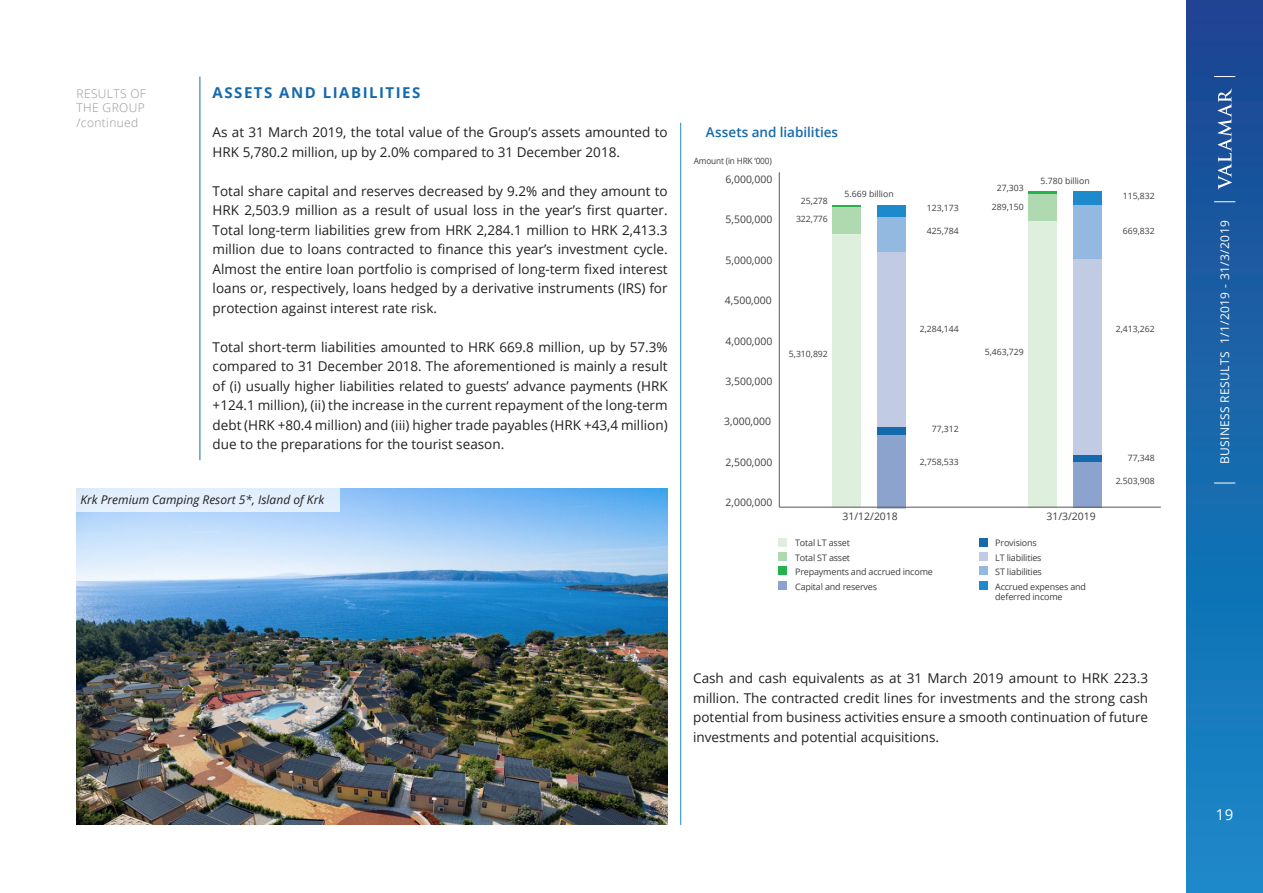
<style>
.page{position:relative;width:1263px;height:893px;background:#fff}
.page>*{position:absolute;margin:0;border:0;box-sizing:border-box;transform-origin:0 0}
.naslov_paragrafa{font:700 15px "Open Sans";letter-spacing:.1em;color:#156aad}
.t1{font:15px "Open Sans";color:#fff}
.Body_text{font:13.5px/19.5px "Open Sans";color:#231f20;text-align:justify}
.Naslov_grafovi{font:600 13.5px "Open Sans";color:#156aad}
.opis_slike{font:italic 12px "Open Sans";color:#231f20}
.t2{font:12px "Open Sans";letter-spacing:.03em;color:#fff}
.nastavak{font:300 12px/14.4px "Open Sans";letter-spacing:.03em;color:#939598}
.t3{font:10.35px "Open Sans";color:#3e3e3f}
.t4{font:9px "Open Sans";letter-spacing:-.02em;color:#3e3e3f}
.t5{font:8.7px "Open Sans";color:#3e3e3f}
.t6{font:8.7px "Open Sans";letter-spacing:-.02em;color:#3e3e3f;scale:.95 1}
</style>
<div class="page">
<div style="left:1186px;top:0;width:77px;height:893px;background:linear-gradient(to bottom,#1b4591,#168bc9)"></div>
<svg style="left:1218px;top:88px;width:14px;height:102px"></svg>
<svg style="left:1214px;top:201px;width:21px;height:1px"></svg>
<svg style="left:1214px;top:76px;width:21px;height:1px"></svg>
<svg style="left:1214px;top:483px;width:21px;height:1px"></svg>
<img style="left:77px;top:488px;width:591px;height:337px">
<hr style="left:200px;top:77px;width:1px;height:383px;background:#156aad">
<div style="left:779px;top:538px;width:8px;height:8px;background:#dfefdd"></div>
<div style="left:779px;top:552px;width:8px;height:9px;background:#afd9ae"></div>
<div style="left:779px;top:567px;width:8px;height:8px;background:#23b24b"></div>
<div style="left:779px;top:581px;width:8px;height:8px;background:#8ca3ce"></div>
<div style="left:979px;top:538px;width:8px;height:8px;background:#156aad"></div>
<div style="left:979px;top:552px;width:8px;height:9px;background:#c1cbe4"></div>
<div style="left:979px;top:567px;width:8px;height:8px;background:#94b9e1"></div>
<div style="left:979px;top:581px;width:8px;height:8px;background:#1d8acb"></div>
<hr style="left:779px;top:172px;width:1px;height:335px;background:#57585a">
<hr style="left:680px;top:123px;width:1px;height:702px;background:#1d8acb">
<div style="left:77px;top:488px;width:263px;height:24px;background:#e3effd"></div>
<div style="left:1073px;top:192px;width:28px;height:315px;background:#1d8acb"></div>
<div style="left:877px;top:205px;width:28px;height:302px;background:#1d8acb"></div>
<div style="left:1073px;top:205px;width:28px;height:302px;background:#94b9e1"></div>
<div style="left:877px;top:218px;width:28px;height:289px;background:#94b9e1"></div>
<div style="left:1073px;top:260px;width:28px;height:248px;background:#c1cbe4"></div>
<div style="left:877px;top:252px;width:28px;height:256px;background:#c1cbe4"></div>
<div style="left:1028px;top:195px;width:29px;height:312px;background:#afd9ae"></div>
<div style="left:833px;top:207px;width:28px;height:300px;background:#afd9ae"></div>
<div style="left:1029px;top:221px;width:28px;height:287px;background:#dfefdd"></div>
<div style="left:833px;top:234px;width:28px;height:274px;background:#dfefdd"></div>
<div style="left:1073px;top:455px;width:28px;height:50px;background:#156aad"></div>
<div style="left:877px;top:427px;width:28px;height:78px;background:#156aad"></div>
<div style="left:1073px;top:463px;width:28px;height:45px;background:#8ca3ce"></div>
<div style="left:877px;top:435px;width:28px;height:73px;background:#8ca3ce"></div>
<hr style="left:779px;top:507px;width:382px;height:1px;background:#57585a">
<p class="nastavak" style="left:77px;top:86px;width:71px">RESULTS OF</p>
<p class="nastavak" style="left:77px;top:101px;width:70px">THE GROUP /continued</p>
<p class="naslov_paragrafa" style="left:213px;top:82px;width:209px">ASSETS AND LIABILITIES</p>
<p class="Body_text" style="left:213px;top:122px;width:456px">As at 31 March 2019, the total value of the Group’s assets amounted to<br>HRK 5,780.2 million, up by 2.0% compared to 31 December 2018.</p>
<p class="Body_text" style="left:213px;top:181px;width:456px">Total share capital and reserves decreased by 9.2% and they amount to HRK 2,503.9 million as a result of usual loss in the year’s first quarter.<br>Total long-term liabilities grew from HRK 2,284.1 million to HRK 2,413.3 million due to loans contracted to finance this year’s investment cycle.<br>Almost the entire loan portfolio is comprised of long-term fixed interest loans or, respectively, loans hedged by a derivative instruments (IRS) for protection against interest rate risk.</p>
<p class="Body_text" style="left:213px;top:337px;width:456px">Total short-term liabilities amounted to HRK 669.8 million, up by 57.3% compared to 31 December 2018. The aforementioned is mainly a result of (i) usually higher liabilities related to guests’ advance payments (HRK +124.1 million), (ii) the increase in the current repayment of the long-term debt (HRK +80.4 million) and (iii) higher trade payables (HRK +43,4 million) due to the preparations for the tourist season.</p>
<p class="opis_slike" style="left:80px;top:491px;width:245px">Krk Premium Camping Resort 5*, Island of Krk</p>
<p class="Naslov_grafovi" style="left:706px;top:123px;width:134px">Assets and liabilities</p>
<p class="t6" style="left:694px;top:155px;width:84px">Amount (in HRK ‘000)</p>
<p class="t3" style="left:726px;top:172px;width:48px">6,000,000</p>
<p class="t3" style="left:726px;top:212px;width:48px">5,500,000</p>
<p class="t3" style="left:726px;top:253px;width:48px">5,000,000</p>
<p class="t3" style="left:725px;top:293px;width:48px">4,500,000</p>
<p class="t3" style="left:726px;top:334px;width:48px">4,000,000</p>
<p class="t5" style="left:801px;top:195px;width:28px">25,278</p>
<p class="t5" style="left:796px;top:213px;width:33px">322,776</p>
<p class="t5" style="left:845px;top:188px;width:51px">5.669 billion</p>
<p class="t5" style="left:927px;top:202px;width:33px">123,173</p>
<p class="t5" style="left:997px;top:182px;width:28px">27,303</p>
<p class="t5" style="left:992px;top:201px;width:33px">289,150</p>
<p class="t5" style="left:1040px;top:175px;width:51px">5.780 billion</p>
<p class="t5" style="left:1123px;top:190px;width:33px">115,832</p>
<p class="t5" style="left:927px;top:225px;width:33px">425,784</p>
<p class="t5" style="left:1123px;top:225px;width:33px">669,832</p>
<p class="t5" style="left:920px;top:322px;width:40px">2,284,144</p>
<p class="t5" style="left:1116px;top:322px;width:40px">2,413,262</p>
<p class="t3" style="left:726px;top:374px;width:48px">3,500,000</p>
<p class="t3" style="left:724px;top:414px;width:48px">3,000,000</p>
<p class="t3" style="left:726px;top:455px;width:48px">2,500,000</p>
<p class="t3" style="left:726px;top:495px;width:48px">2,000,000</p>
<p class="t5" style="left:789px;top:348px;width:40px">5,310,892</p>
<p class="t5" style="left:985px;top:346px;width:40px">5,463,729</p>
<p class="t5" style="left:932px;top:422px;width:28px">77,312</p>
<p class="t5" style="left:920px;top:456px;width:40px">2,758,533</p>
<p class="t3" style="left:842px;top:509px;width:57px">31/12/2018</p>
<p class="t3" style="left:1046px;top:509px;width:51px">31/3/2019</p>
<p class="t4" style="left:795px;top:537px;width:56px">Total LT asset</p>
<p class="t4" style="left:795px;top:551px;width:56px">Total ST asset</p>
<p class="t4" style="left:795px;top:566px;width:139px">Prepayments and accrued income</p>
<p class="t4" style="left:795px;top:580px;width:83px">Capital and reserves</p>
<p class="t4" style="left:995px;top:537px;width:43px">Provisions</p>
<p class="t4" style="left:995px;top:551px;width:48px">LT liabilities</p>
<p class="t4" style="left:995px;top:566px;width:48px">ST liabilities</p>
<p class="t4" style="left:995px;top:580px;width:92px">Accrued expenses and</p>
<p class="t4" style="left:995px;top:591px;width:69px">deferred income</p>
<p class="t5" style="left:1128px;top:452px;width:28px">77,348</p>
<p class="t5" style="left:1116px;top:475px;width:41px">2.503,908</p>
<p class="Body_text" style="left:693px;top:668px;width:456px">Cash and cash equivalents as at 31 March 2019 amount to HRK 223.3 million. The contracted credit lines for investments and the strong cash potential from business activities ensure a smooth continuation of future investments and potential acquisitions.</p>
<p class="t2" style="left:1217px;top:464px;width:245px;rotate:-90deg">BUSINESS RESULTS 1/1/2019 - 31/3/2019</p>
<p class="t1" style="left:1216px;top:804px;width:19px">19</p>
</div>
